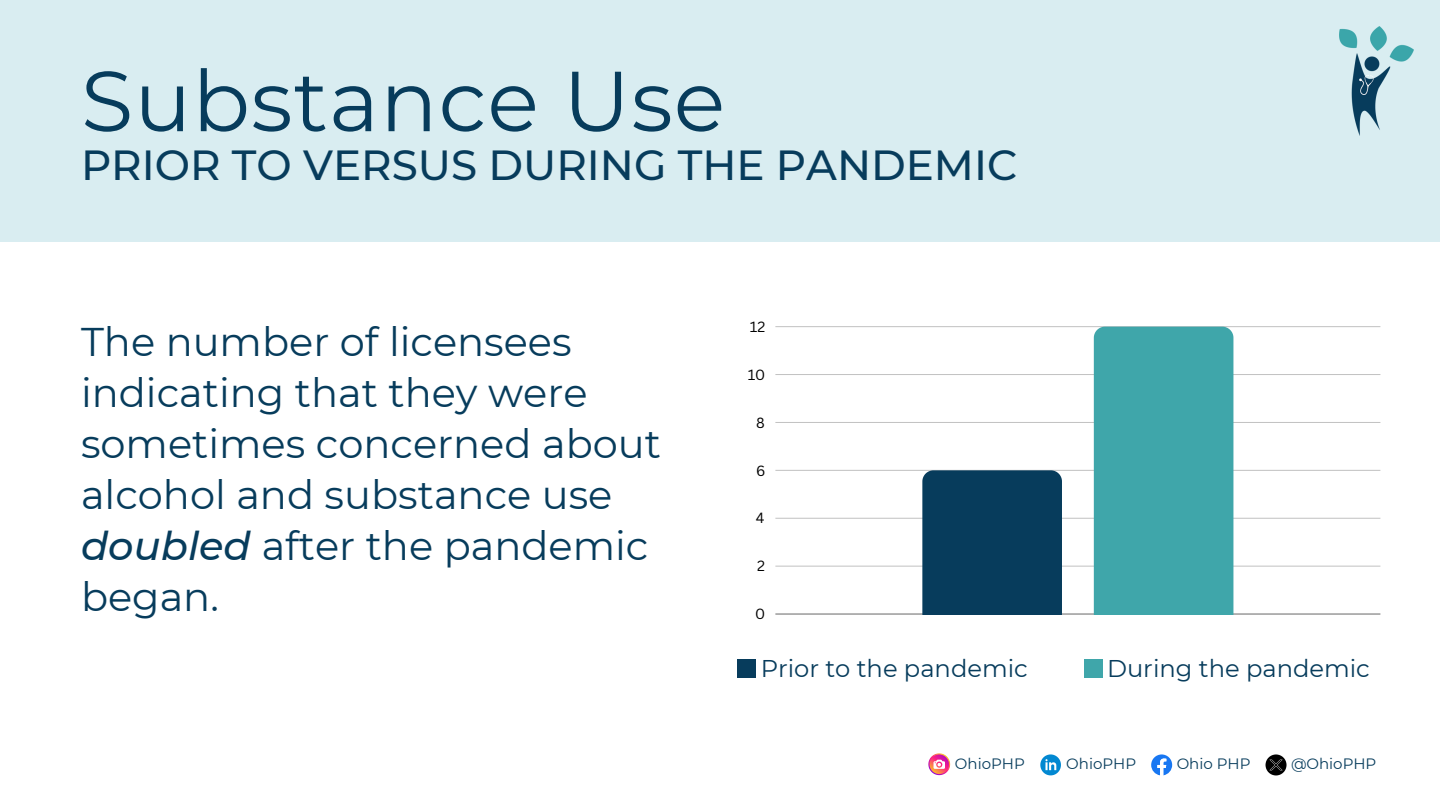
<style>
.page{position:relative;width:1440px;height:810px;background:#fff}
.page>*{position:absolute;margin:0;border:0;box-sizing:border-box;transform-origin:0 0}
.t1{font:85px "Montserrat";letter-spacing:.01em;color:#073c5c}
.t2{font:500 42px "Montserrat";color:#073c5c}
.t3{font:40px/51px "Montserrat";color:#073c5c}
.t4{font:24.2px "Montserrat";color:#073c5c}
.t5{font:15px "Montserrat";color:#073c5c}
.t6{font:14.4px "Canva Sans";color:#000}
.s1{font-weight:500;font-style:italic}
</style>
<div class="page">
<div style="left:0;top:0;width:1440px;height:241px;background:#d9edf1"></div>
<hr style="left:775px;top:614px;width:605px;height:1px;background:#000;opacity:.6">
<hr style="left:775px;top:566px;width:605px;height:1px;background:#d7d7d7">
<hr style="left:775px;top:518px;width:605px;height:1px;background:#d0d0d0">
<hr style="left:775px;top:470px;width:605px;height:1px;background:#c9c9c9">
<hr style="left:775px;top:422px;width:605px;height:1px;background:#c3c3c3">
<hr style="left:775px;top:374px;width:605px;height:1px;background:#c3c3c3">
<hr style="left:775px;top:326px;width:605px;height:1px;background:#000;opacity:.25">
<div style="left:922px;top:470px;width:140px;height:144px;background:#073c5c"></div>
<div style="left:1094px;top:327px;width:139px;height:287px;background:#3fa6aa"></div>
<div style="left:738px;top:660px;width:18px;height:18px;background:#073c5c"></div>
<div style="left:1084px;top:660px;width:19px;height:18px;background:#3fa6aa"></div>
<svg style="left:1151px;top:754px;width:21px;height:21px"></svg>
<svg style="left:1040px;top:754px;width:21px;height:21px"></svg>
<svg style="left:1266px;top:754px;width:21px;height:21px"></svg>
<svg style="left:928px;top:753px;width:22px;height:22px"></svg>
<img style="left:1340px;top:26px;width:73px;height:110px">
<h1 class="t1" style="left:81px;top:49px;width:646px">Substance Use</h1>
<h2 class="t2" style="left:81px;top:139px;width:938px">PRIOR TO VERSUS DURING THE PANDEMIC</h2>
<p class="t3" style="left:81px;top:316px;width:582px">The number of licensees indicating that they were sometimes concerned about alcohol and substance use <span class="s1">doubled</span> after the pandemic began.</p>
<p class="t6" style="left:750px;top:316px;width:17px">12</p>
<p class="t6" style="left:748px;top:364px;width:19px">10</p>
<p class="t6" style="left:756px;top:412px;width:10px">8</p>
<p class="t6" style="left:756px;top:460px;width:11px">6</p>
<p class="t6" style="left:756px;top:508px;width:10px">4</p>
<p class="t6" style="left:757px;top:556px;width:9px">2</p>
<p class="t6" style="left:755px;top:604px;width:12px">0</p>
<h3 class="t4" style="left:761px;top:653px;width:269px">Prior to the pandemic</h3>
<h4 class="t4" style="left:1107px;top:653px;width:264px">During the pandemic</h4>
<p class="t5" style="left:955px;top:755px;width:71px">OhioPHP</p>
<p class="t5" style="left:1066px;top:755px;width:71px">OhioPHP</p>
<h4 class="t5" style="left:1177px;top:755px;width:75px">Ohio PHP</h4>
<p class="t5" style="left:1291px;top:755px;width:87px">@OhioPHP</p>
</div>
